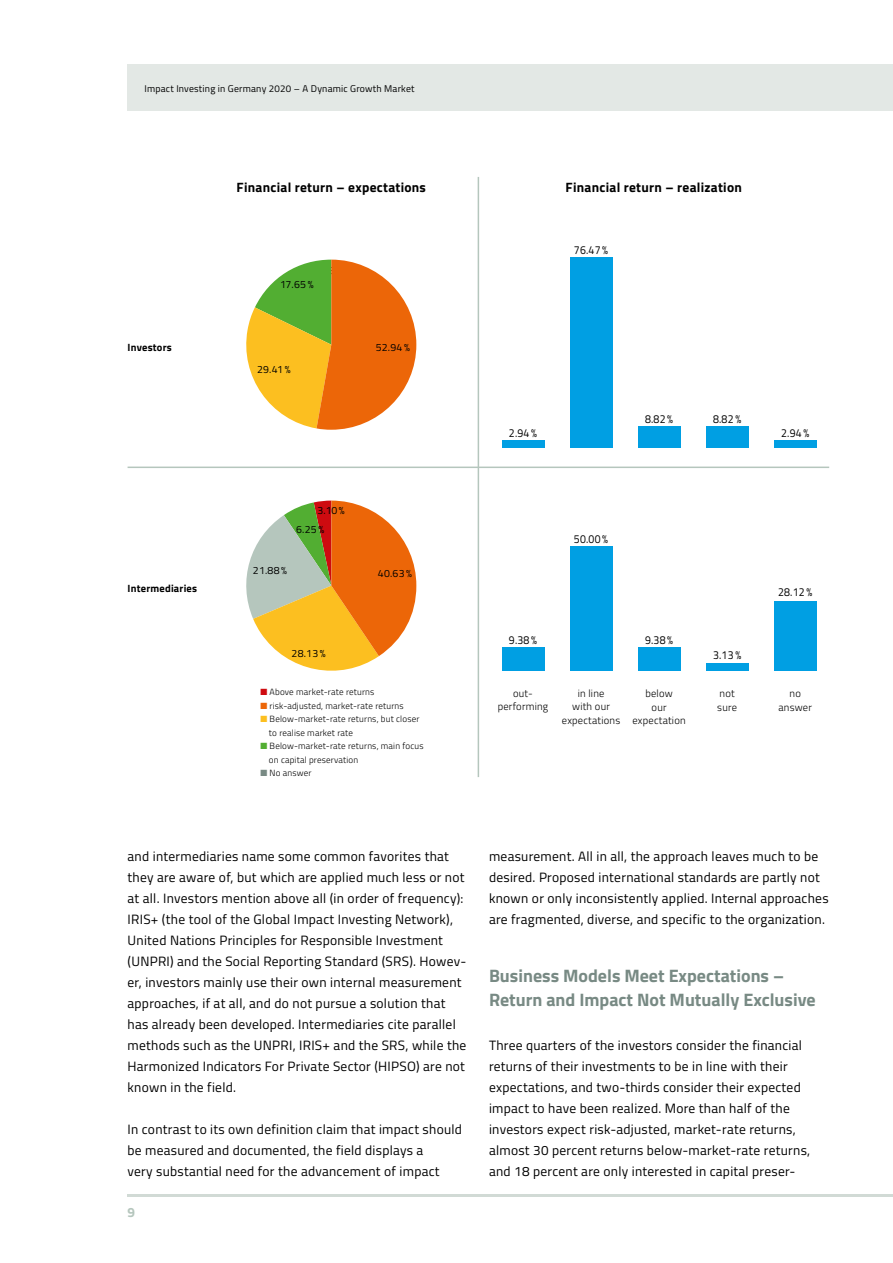
<style>
.page{position:relative;width:893px;height:1263px;background:#fff}
.page>*{position:absolute;margin:0;border:0;box-sizing:border-box;transform-origin:0 0}
.t1{font:700 18px/24px "Titillium Web";color:#788a84}
.t2{font:13.5px/21px "Titillium Web";letter-spacing:.02em;color:#000}
.t3{font:700 13.5px "Titillium Web";letter-spacing:.02em;color:#000}
.t4{font:700 13.5px "Titillium Web";color:#b5c6bd}
.t5{font:11.55px "Titillium Web";letter-spacing:.02em;color:#000;scale:.91 1}
.t6{font:300 10.5px/13.5px "Titillium Web";letter-spacing:.02em;color:#000;text-align:center}
.t7{font:10.5px "Titillium Web";letter-spacing:.02em;color:#000}
.t8{font:700 10.5px "Titillium Web";letter-spacing:.02em;color:#000}
.t9{font:9.75px "Titillium Web";letter-spacing:.02em;color:#000}
.t10{font:300 9px/13.5px "Titillium Web";letter-spacing:.02em;color:#000}
.s1{color:#ce0b10}
.s2{color:#ec6608}
.s3{color:#fcbf20}
.s4{color:#52ae32}
.s5{color:#788a84}
</style>
<div class="page">
<div style="left:128px;top:64px;width:765px;height:47px;background:#e3e8e5"></div>
<hr style="left:128px;top:1194px;width:765px;height:3px;background:#d1dad5">
<svg style="left:246px;top:260px;width:170px;height:170px"></svg>
<svg style="left:246px;top:501px;width:170px;height:170px"></svg>
<div style="left:774px;top:441px;width:42px;height:7px;background:#009fe3"></div>
<div style="left:570px;top:258px;width:42px;height:190px;background:#009fe3"></div>
<div style="left:638px;top:426px;width:42px;height:22px;background:#009fe3"></div>
<div style="left:706px;top:426px;width:42px;height:22px;background:#009fe3"></div>
<div style="left:502px;top:441px;width:42px;height:7px;background:#009fe3"></div>
<div style="left:774px;top:601px;width:42px;height:70px;background:#009fe3"></div>
<div style="left:570px;top:546px;width:42px;height:125px;background:#009fe3"></div>
<div style="left:638px;top:647px;width:42px;height:24px;background:#009fe3"></div>
<div style="left:706px;top:663px;width:42px;height:8px;background:#009fe3"></div>
<div style="left:502px;top:647px;width:42px;height:24px;background:#009fe3"></div>
<hr style="left:128px;top:467px;width:701px;height:1px;background:#b5c6bd">
<hr style="left:478px;top:177px;width:1px;height:600px;background:#b5c6bd">
<p class="t9" style="left:145px;top:81px;width:271px">Impact Investing in Germany 2020 – A Dynamic Growth Market</p>
<p class="t8" style="left:128px;top:339px;width:46px">Investors</p>
<p class="t3" style="left:237px;top:177px;width:191px">Financial return – expectations</p>
<p class="t7" style="left:280px;top:276px;width:35px">17.65 %</p>
<p class="t7" style="left:257px;top:361px;width:35px">29.41 %</p>
<p class="t7" style="left:376px;top:339px;width:36px">52.94 %</p>
<p class="t8" style="left:128px;top:580px;width:71px">Intermediaries</p>
<p class="t7" style="left:317px;top:502px;width:29px">3.10%</p>
<p class="t7" style="left:296px;top:522px;width:30px">6.25 %</p>
<p class="t7" style="left:253px;top:562px;width:36px">21.88 %</p>
<p class="t7" style="left:292px;top:646px;width:36px">28.13 %</p>
<p class="t7" style="left:378px;top:566px;width:36px">40.63 %</p>
<p class="t10" style="left:260px;top:685px;width:115px"><span class="s1">■</span> Above market-rate returns</p>
<p class="t10" style="left:260px;top:698px;width:145px"><span class="s2">■</span> risk-adjusted, market-rate returns</p>
<p class="t10" style="left:269px;top:712px;width:152px;text-indent:-9px"><span class="s3">■</span> Below-market-rate returns, but closer to realise market rate</p>
<p class="t10" style="left:269px;top:739px;width:156px;text-indent:-9px"><span class="s4">■</span> Below-market-rate returns, main focus on capital preservation</p>
<p class="t10" style="left:260px;top:766px;width:53px"><span class="s5">■</span> No answer</p>
<p class="t3" style="left:566px;top:177px;width:178px">Financial return – realization</p>
<p class="t5" style="left:574px;top:242px;width:39px">76.47 %</p>
<p class="t5" style="left:509px;top:424px;width:32px">2.94 %</p>
<p class="t5" style="left:645px;top:410px;width:32px">8.82 %</p>
<p class="t5" style="left:713px;top:410px;width:32px">8.82 %</p>
<p class="t5" style="left:781px;top:424px;width:32px">2.94 %</p>
<p class="t5" style="left:509px;top:632px;width:32px">9.38 %</p>
<p class="t5" style="left:574px;top:530px;width:39px">50.00 %</p>
<p class="t5" style="left:645px;top:632px;width:32px">9.38 %</p>
<p class="t5" style="left:713px;top:647px;width:32px">3.13 %</p>
<p class="t5" style="left:778px;top:584px;width:39px">28.12 %</p>
<p class="t6" style="left:498px;top:686px;width:52px">out&shy;performing</p>
<p class="t6" style="left:562px;top:686px;width:60px">in line<br>with our expectations</p>
<p class="t6" style="left:632px;top:686px;width:55px">below<br>our expectation</p>
<p class="t6" style="left:717px;top:686px;width:21px;text-align:left">not sure</p>
<p class="t6" style="left:778px;top:686px;width:35px">no answer</p>
<p class="t2" style="left:128px;top:845px;width:340px">and intermediaries name some common favorites that they are aware of, but which are applied much less or not at all. Investors mention above all (in order of frequency):<br>IRIS+ (the tool of the Global Impact Investing Network), United Nations Principles for Responsible Investment (UNPRI) and the Social Reporting Standard (SRS). Howev&shy;er, investors mainly use their own internal measurement approaches, if at all, and do not pursue a solution that has already been developed. Intermediaries cite parallel methods such as the UNPRI, IRIS+ and the SRS, while the Harmonized Indicators For Private Sector (HIPSO) are not known in the field.</p>
<p class="t2" style="left:128px;top:1118px;width:336px">In contrast to its own definition claim that impact should be measured and documented, the field displays a<br>very substantial need for the advancement of impact</p>
<p class="t4" style="left:128px;top:1202px;width:9px">9</p>
<p class="t2" style="left:489px;top:845px;width:341px">measurement. All in all, the approach leaves much to be desired. Proposed international standards are partly not known or only inconsistently applied. Internal approaches are fragmented, diverse, and specific to the organization.</p>
<h1 class="t1" style="left:489px;top:963px;width:328px">Business Models Meet Expectations –<br>Return and Impact Not Mutually Exclusive</h1>
<p class="t2" style="left:489px;top:1034px;width:323px">Three quarters of the investors consider the financial returns of their investments to be in line with their expectations, and two-thirds consider their expected impact to have been realized. More than half of the investors expect risk-adjusted, market-rate returns, almost 30 percent returns below-market-rate returns, and 18 percent are only interested in capital preser-</p>
</div>
